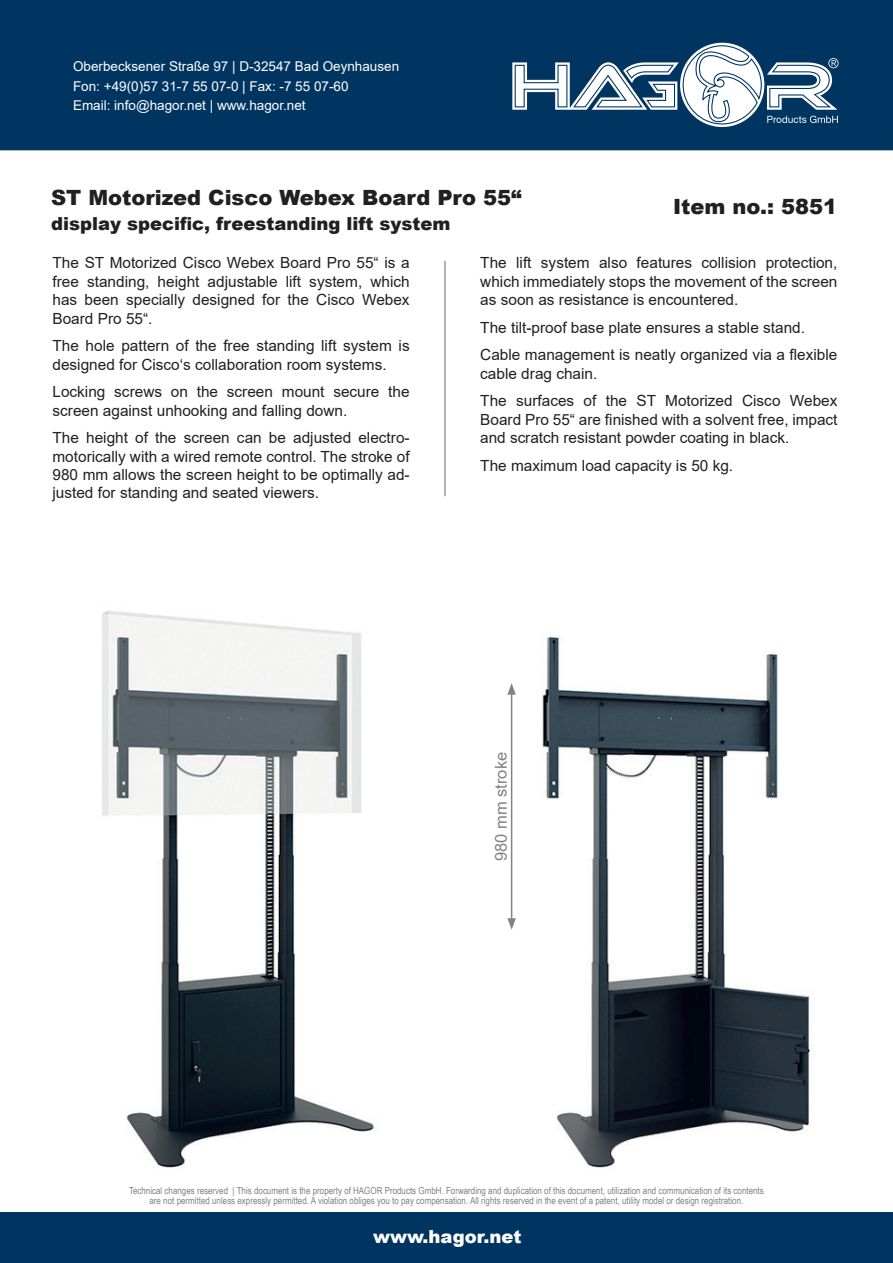
<style>
.page{position:relative;width:893px;height:1263px;background:#fff}
.page>*{position:absolute;margin:0;border:0;box-sizing:border-box;transform-origin:0 0}
.t1{font:900 21px "Arial";color:#231f20}
.t2{font:900 18px "Arial";color:#231f20}
.t3{font:900 18px "Arial";color:#fff}
.t4{font:16.5px "Arial";color:#808285}
.t5{font:15.3px/18.5px "Arial";color:#231f20}
.t6{font:13.5px/19.5px "Arial";color:#fff}
.t7{font:9.75px/10.5px "Arial Narrow";color:#808285;text-align:center}
</style>
<div class="page">
<img style="left:510px;top:636px;width:301px;height:532px">
<hr style="left:444px;top:261px;width:2px;height:235px;background:#9d9fa2">
<img style="left:102px;top:611px;width:275px;height:557px">
<hr style="left:511px;top:692px;width:1px;height:228px;background:#808285">
<svg style="left:507px;top:683px;width:9px;height:12px"></svg>
<svg style="left:507px;top:918px;width:9px;height:12px"></svg>
<div style="left:0;top:1213px;width:893px;height:50px;background:#003562"></div>
<div style="left:0;top:0;width:893px;height:150px;background:#003562"></div>
<svg style="left:502px;top:39px;width:358px;height:93px"></svg>
<p class="t6" style="left:73px;top:57px;width:328px">Oberbecksener Straße 97 | D-32547 Bad Oeynhausen<br>Fon: +49(0)57 31-7 55 07-0 | Fax: -7 55 07-60<br>Email: info@hagor.net | www.hagor.net</p>
<h1 class="t1" style="left:51px;top:182px;width:472px">ST Motorized Cisco Webex Board Pro 55“</h1>
<p class="t2" style="left:51px;top:211px;width:401px">display specific, freestanding lift system</p>
<h1 class="t1" style="left:673px;top:191px;width:166px">Item no.: 5851</h1>
<p class="t5" style="left:53px;top:254px;width:359px;text-align:justify">The ST Motorized Cisco Webex Board Pro 55“ is a free standing, height adjustable lift system, which has been specially designed for the Cisco Webex Board Pro 55“.</p>
<p class="t5" style="left:53px;top:337px;width:359px">The hole pattern of the free standing lift system is designed for Cisco‘s collaboration room systems.</p>
<p class="t5" style="left:53px;top:382px;width:359px">Locking screws on the screen mount secure the screen against unhooking and falling down.</p>
<p class="t5" style="left:53px;top:428px;width:359px;text-align:justify">The height of the screen can be adjusted electro&shy;motorically with a wired remote control. The stroke of 980 mm allows the screen height to be optimally ad&shy;justed for standing and seated viewers.</p>
<p class="t5" style="left:480px;top:254px;width:359px;text-align:justify">The lift system also features collision protection, which immediately stops the movement of the screen as soon as resistance is encountered.</p>
<p class="t5" style="left:480px;top:314px;width:359px;line-height:27.5px">The tilt-proof base plate ensures a stable stand.<br>Cable management is neatly organized via a flexible</p>
<p class="t5" style="left:480px;top:359px;width:359px;line-height:27.5px">cable drag chain.<br>The surfaces of the ST Motorized Cisco Webex</p>
<p class="t5" style="left:480px;top:410px;width:359px">Board Pro 55“ are finished with a solvent free, impact and scratch resistant powder coating in black.</p>
<p class="t5" style="left:480px;top:456px;width:254px">The maximum load capacity is 50 kg.</p>
<p class="t4" style="left:489px;top:861px;width:111px;rotate:-90deg">980 mm stroke</p>
<p class="t7" style="left:129px;top:1184px;width:636px">Technical changes reserved | This document is the property of HAGOR Products GmbH. Forwarding and duplication of this document, utilization and communication of its contents are not permitted unless expressly permitted. A violation obliges you to pay compensation. All rights reserved in the event of a patent, utility model or design registration.</p>
<p class="t3" style="left:373px;top:1223px;width:150px">www.hagor.net</p>
</div>
